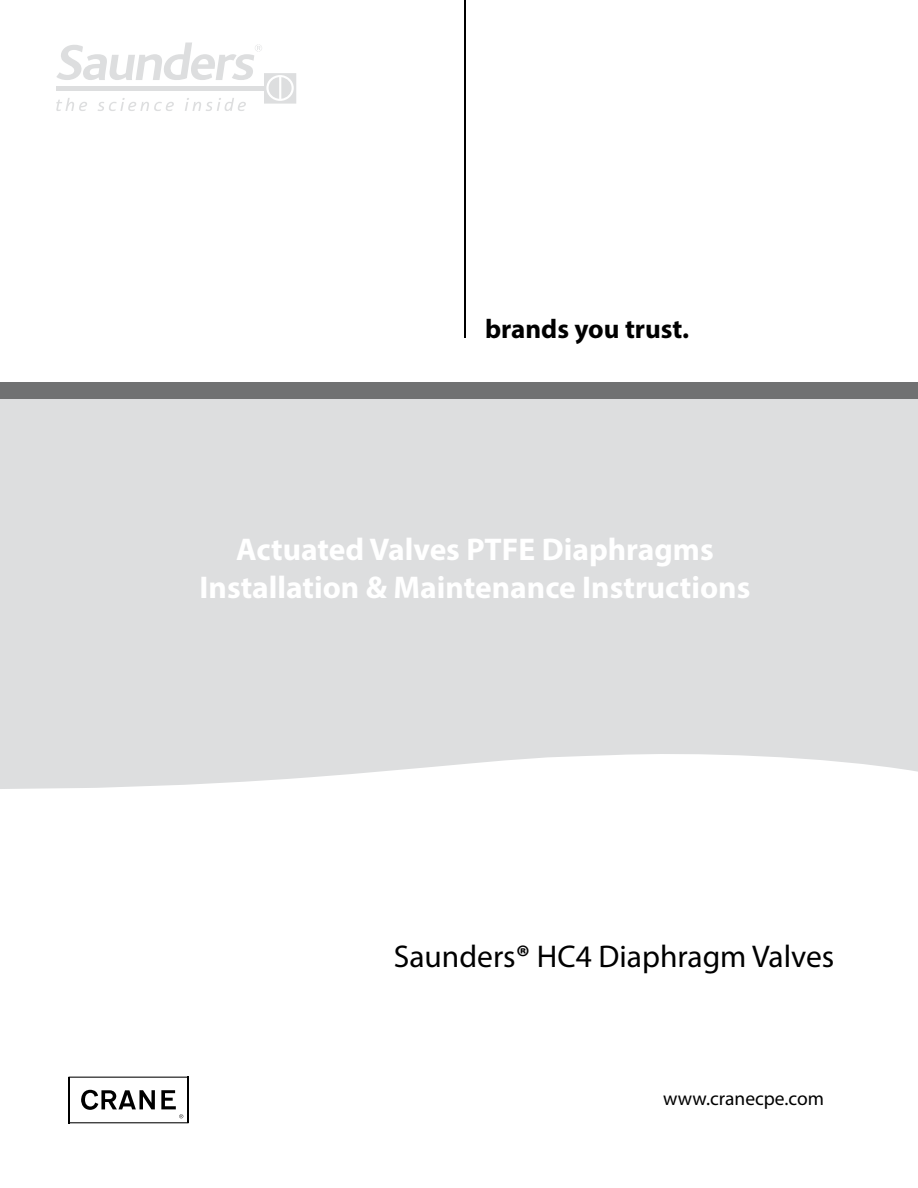
<style>
.page{position:relative;width:918px;height:1188px;background:#fff}
.page>*{position:absolute;margin:0;border:0;box-sizing:border-box;transform-origin:0 0}
.t1{font:700 31.5px/37.8px "Myriad Pro";color:#fff;text-align:center}
.t2{font:31.5px "Myriad Pro";color:#000}
.t3{font:700 27px "Myriad Pro";color:#000}
.t4{font:19.5px "Myriad Pro";color:#000}
.s1{font-weight:700}
</style>
<div class="page">
<svg style="left:81px;top:1090px;width:74px;height:20px"></svg>
<hr style="left:69px;top:1122px;width:120px;height:1px;background:#000">
<hr style="left:188px;top:1077px;width:1px;height:46px;background:#000">
<hr style="left:69px;top:1077px;width:119px;height:1px;background:#000">
<hr style="left:69px;top:1077px;width:1px;height:46px;background:#000">
<svg style="left:161px;top:1090px;width:22px;height:28px"></svg>
<hr style="left:465px;top:0;width:1px;height:338px;background:#000">
<div style="left:0;top:399px;width:918px;height:390px;background:#dddedf"></div>
<div style="left:0;top:382px;width:293px;height:17px;background:#707172"></div>
<div style="left:293px;top:382px;width:306px;height:17px;background:#707172"></div>
<div style="left:598px;top:382px;width:320px;height:16px;background:#707172"></div>
<svg style="left:56px;top:43px;width:240px;height:68px"></svg>
<p class="t3" style="left:485px;top:311px;width:206px">brands you trust.</p>
<p class="t1" style="left:200px;top:529px;width:552px">Actuated Valves PTFE Diaphragms<br>Installation &amp; Maintenance Instructions</p>
<p class="t2" style="left:394px;top:937px;width:442px">Saunders<span class="s1">®</span> HC4 Diaphragm Valves</p>
<p class="t4" style="left:663px;top:1086px;width:162px">www.cranecpe.com</p>
</div>
